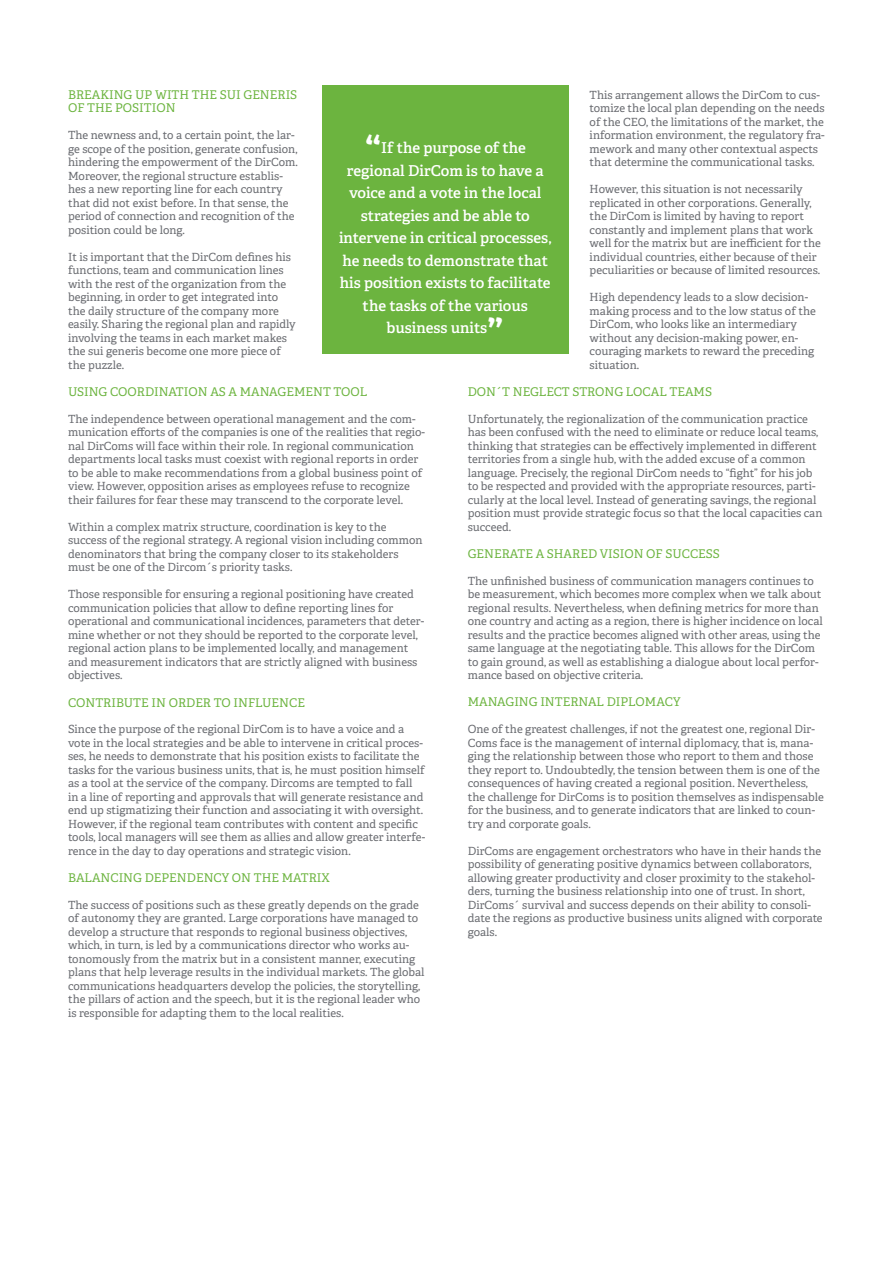
<style>
.page{position:relative;width:893px;height:1263px;background:#fff}
.page>*{position:absolute;margin:0;border:0;box-sizing:border-box;transform-origin:0 0}
.Destacado_cuadrado_v{font:600 46.5px "Adelle";color:#fff}
.Destacado_cuadrado_v-2{font:600 15px "Adelle";color:#fff}
.Subtítulo{font:12px "Adelle";color:#6cb43f}
.Texto_de_corrido___C{font:12px/13.5px "Adelle";color:#6cb43f}
.texto_corrido{font:11.25px/13.5px "Adelle";color:#6a6c71}
</style>
<div class="page">
<div style="left:322px;top:85px;width:246px;height:269px;background:#6cb43f"></div>
<p class="Texto_de_corrido___C" style="left:68px;top:87px;width:231px">BREAKING UP WITH THE SUI GENERIS<br>OF THE POSITION</p>
<p class="texto_corrido" style="left:68px;top:128px;width:231px">The newness and, to a certain point, the lar&shy;ge scope of the position, generate confusion, hindering the empowerment of the DirCom.<br>Moreover, the regional structure establis&shy;hes a new reporting line for each country that did not exist before. In that sense, the period of connection and recognition of the position could be long.</p>
<p class="texto_corrido" style="left:68px;top:249px;width:229px">It is important that the DirCom defines his functions, team and communication lines with the rest of the organization from the beginning, in order to get integrated into the daily structure of the company more easily. Sharing the regional plan and rapidly involving the teams in each market makes the sui generis become one more piece of the puzzle.</p>
<p class="Subtítulo" style="left:68px;top:383px;width:301px">USING COORDINATION AS A MANAGEMENT TOOL</p>
<p class="texto_corrido" style="left:68px;top:411px;width:358px">The independence between operational management and the com&shy;munication efforts of the companies is one of the realities that regio&shy;nal DirComs will face within their role. In regional communication departments local tasks must coexist with regional reports in order to be able to make recommendations from a global business point of view. However, opposition arises as employees refuse to recognize their failures for fear these may transcend to the corporate level.</p>
<p class="texto_corrido" style="left:68px;top:519px;width:356px">Within a complex matrix structure, coordination is key to the success of the regional strategy. A regional vision including common denominators that bring the company closer to its stakeholders must be one of the Dircom´s priority tasks.</p>
<p class="texto_corrido" style="left:68px;top:587px;width:358px">Those responsible for ensuring a regional positioning have created communication policies that allow to define reporting lines for operational and communicational incidences, parameters that deter&shy;mine whether or not they should be reported to the corporate level, regional action plans to be implemented locally, and management and measurement indicators that are strictly aligned with business objectives.</p>
<p class="Subtítulo" style="left:68px;top:694px;width:238px">CONTRIBUTE IN ORDER TO INFLUENCE</p>
<p class="texto_corrido" style="left:68px;top:722px;width:359px">Since the purpose of the regional DirCom is to have a voice and a vote in the local strategies and be able to intervene in critical proces&shy;ses, he needs to demonstrate that his position exists to facilitate the tasks for the various business units, that is, he must position himself as a tool at the service of the company. Dircoms are tempted to fall in a line of reporting and approvals that will generate resistance and end up stigmatizing their function and associating it with oversight.<br>However, if the regional team contributes with content and specific tools, local managers will see them as allies and allow greater interfe&shy;rence in the day to day operations and strategic vision.</p>
<p class="Subtítulo" style="left:68px;top:869px;width:263px">BALANCING DEPENDENCY ON THE MATRIX</p>
<p class="texto_corrido" style="left:68px;top:897px;width:358px">The success of positions such as these greatly depends on the grade of autonomy they are granted. Large corporations have managed to develop a structure that responds to regional business objectives, which, in turn, is led by a communications director who works au&shy;tonomously from the matrix but in a consistent manner, executing plans that help leverage results in the individual markets. The global communications headquarters develop the policies, the storytelling, the pillars of action and the speech, but it is the regional leader who is responsible for adapting them to the local realities.</p>
<p class="texto_corrido" style="left:590px;top:87px;width:237px">This arrangement allows the DirCom to cus&shy;tomize the local plan depending on the needs of the CEO, the limitations of the market, the information environment, the regulatory fra&shy;mework and many other contextual aspects that determine the communicational tasks.</p>
<p class="texto_corrido" style="left:590px;top:182px;width:233px">However, this situation is not necessarily replicated in other corporations. Generally, the DirCom is limited by having to report constantly and implement plans that work well for the matrix but are inefficient for the individual countries, either because of their peculiarities or because of limited resources.</p>
<p class="texto_corrido" style="left:590px;top:290px;width:228px">High dependency leads to a slow decision&shy;making process and to the low status of the DirCom, who looks like an intermediary without any decision-making power, en&shy;couraging markets to reward the preceding situation.</p>
<p class="Subtítulo" style="left:468px;top:383px;width:246px">DON´T NEGLECT STRONG LOCAL TEAMS</p>
<p class="texto_corrido" style="left:468px;top:411px;width:356px">Unfortunately, the regionalization of the communication practice has been confused with the need to eliminate or reduce local teams, thinking that strategies can be effectively implemented in different territories from a single hub, with the added excuse of a common language. Precisely, the regional DirCom needs to “fight” for his job to be respected and provided with the appropriate resources, parti&shy;cularly at the local level. Instead of generating savings, the regional position must provide strategic focus so that the local capacities can succeed.</p>
<p class="Subtítulo" style="left:468px;top:545px;width:254px">GENERATE A SHARED VISION OF SUCCESS</p>
<p class="texto_corrido" style="left:468px;top:573px;width:356px">The unfinished business of communication managers continues to be measurement, which becomes more complex when we talk about regional results. Nevertheless, when defining metrics for more than one country and acting as a region, there is higher incidence on local results and the practice becomes aligned with other areas, using the same language at the negotiating table. This allows for the DirCom to gain ground, as well as establishing a dialogue about local perfor&shy;mance based on objective criteria.</p>
<p class="Subtítulo" style="left:468px;top:693px;width:214px">MANAGING INTERNAL DIPLOMACY</p>
<p class="texto_corrido" style="left:468px;top:722px;width:358px">One of the greatest challenges, if not the greatest one, regional Dir-Coms face is the management of internal diplomacy, that is, mana&shy;ging the relationship between those who report to them and those they report to. Undoubtedly, the tension between them is one of the consequences of having created a regional position. Nevertheless, the challenge for DirComs is to position themselves as indispensable for the business, and to generate indicators that are linked to coun&shy;try and corporate goals.</p>
<p class="texto_corrido" style="left:468px;top:843px;width:356px">DirComs are engagement orchestrators who have in their hands the possibility of generating positive dynamics between collaborators, allowing greater productivity and closer proximity to the stakehol&shy;ders, turning the business relationship into one of trust. In short, DirComs´ survival and success depends on their ability to consoli&shy;date the regions as productive business units aligned with corporate goals.</p>
<p class="Destacado_cuadrado_v" style="left:364px;top:119px;width:18px">“</p>
<p class="Destacado_cuadrado_v-2" style="left:381px;top:137px;width:146px">If the purpose of the</p>
<p class="Destacado_cuadrado_v-2" style="left:347px;top:159px;width:198px">regional DirCom is to have a</p>
<p class="Destacado_cuadrado_v-2" style="left:349px;top:182px;width:194px">voice and a vote in the local</p>
<p class="Destacado_cuadrado_v-2" style="left:361px;top:204px;width:171px">strategies and be able to</p>
<p class="Destacado_cuadrado_v-2" style="left:339px;top:227px;width:214px">intervene in critical processes,</p>
<p class="Destacado_cuadrado_v-2" style="left:342px;top:249px;width:207px">he needs to demonstrate that</p>
<p class="Destacado_cuadrado_v-2" style="left:340px;top:272px;width:212px">his position exists to facilitate</p>
<p class="Destacado_cuadrado_v-2" style="left:363px;top:294px;width:167px">the tasks of the various</p>
<p class="Destacado_cuadrado_v-2" style="left:386px;top:317px;width:102px">business units</p>
<p class="Destacado_cuadrado_v" style="left:487px;top:302px;width:18px">”</p>
</div>
